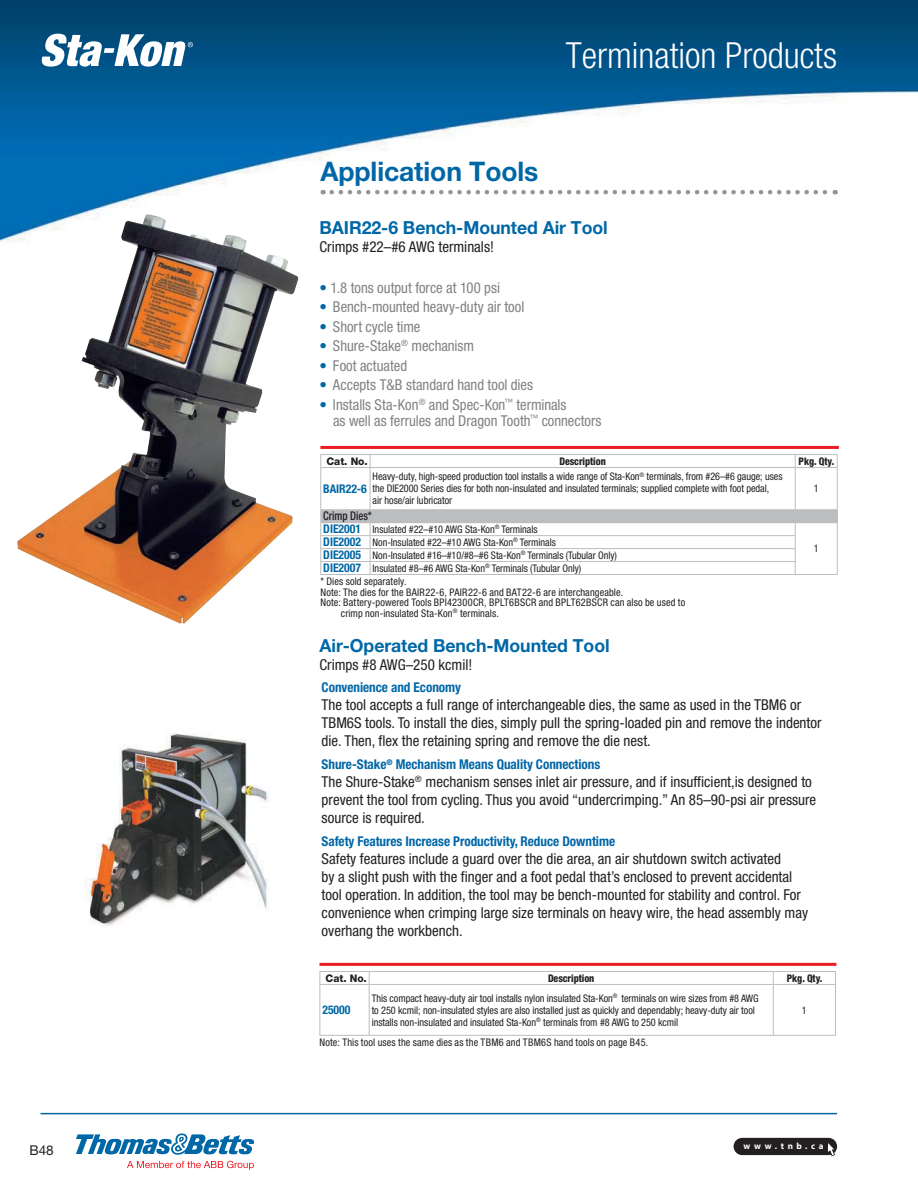
<style>
.page{position:relative;width:918px;height:1188px;background:#fff}
.page>*{position:absolute;margin:0;border:0;box-sizing:border-box;transform-origin:0 0}
.t1{font:300 condensed 36px "Helvetica Neue LT Std";color:#fff}
.t2{font:700 27px "Helvetica Neue LT Std";letter-spacing:-.005em;color:#0067a6}
.t3{font:700 18px "Helvetica Neue LT Std";letter-spacing:-.005em;color:#0067a6}
.t4{font:condensed 15px/18px "Helvetica Neue LT Std";color:#231f20}
.t5{font:condensed 15px/16.5px "Helvetica Neue LT Std";color:#808285}
.t6{font:700 condensed 13.5px "Helvetica Neue LT Std";letter-spacing:-.005em;color:#0067a6}
.t7{font:13.5px "Helvetica Neue LT Std";color:#231f20}
.t8{font:700 condensed 12px "Helvetica Neue LT Std";letter-spacing:-.005em;color:#0067a6}
.t9{font:500 condensed 12px "Helvetica Neue LT Std";letter-spacing:-.005em;color:#231f20;scale:.9 1}
.t10{font:condensed 10.5px/12px "Helvetica Neue LT Std";letter-spacing:-.005em;color:#231f20}
.t11{font:condensed 10.5px "Helvetica Neue LT Std";letter-spacing:.015em;color:#231f20}
.t12{font:800 condensed 10.5px "Helvetica Neue LT Std";letter-spacing:-.005em;color:#231f20;scale:.94 1}
.t13{font:800 10.5px "Helvetica Neue LT Std";letter-spacing:-.005em;color:#231f20}
.t14{font:700 9px "Myriad Pro";letter-spacing:.4em;color:#fff}
.s1{font-weight:700;font-stretch:normal;color:#0067a6}
.s2{font-weight:700;font-size:12px;color:#0067a6}
</style>
<div class="page">
<img style="left:0;top:0;width:918px;height:241px">
<div style="left:734px;top:1138px;width:103px;height:17px;background:#231f20;border-radius:9px"></div>
<svg style="left:827px;top:1143px;width:8px;height:13px"></svg>
<hr style="left:40px;top:1113px;width:797px;height:1px;background:#0067a6">
<svg style="left:41px;top:34px;width:152px;height:33px"></svg>
<svg style="left:127px;top:1161px;width:127px;height:9px"></svg>
<svg style="left:76px;top:1133px;width:178px;height:22px"></svg>
<img style="left:17px;top:214px;width:281px;height:410px">
<img style="left:84px;top:733px;width:185px;height:193px">
<svg style="left:332px;top:190px;width:504px;height:4px"></svg>
<hr style="left:320px;top:446px;width:519px;height:3px;background:#ed1c24">
<svg style="left:321px;top:455px;width:516px;height:119px"></svg>
<div style="left:321px;top:510px;width:516px;height:13px;background:#bbbdc0"></div>
<hr style="left:320px;top:454px;width:50px;height:1px;background:#bbbdc0">
<svg style="left:320px;top:455px;width:1px;height:12px"></svg>
<hr style="left:370px;top:454px;width:425px;height:1px;background:#bbbdc0">
<svg style="left:370px;top:455px;width:1px;height:12px"></svg>
<hr style="left:795px;top:454px;width:43px;height:1px;background:#bbbdc0">
<svg style="left:795px;top:455px;width:1px;height:12px"></svg>
<svg style="left:837px;top:455px;width:1px;height:12px"></svg>
<hr style="left:320px;top:467px;width:50px;height:1px;background:#bbbdc0">
<hr style="left:320px;top:468px;width:1px;height:41px;background:#bbbdc0">
<hr style="left:370px;top:467px;width:425px;height:1px;background:#bbbdc0">
<hr style="left:370px;top:468px;width:1px;height:41px;background:#bbbdc0">
<hr style="left:795px;top:467px;width:43px;height:1px;background:#bbbdc0">
<hr style="left:795px;top:468px;width:1px;height:41px;background:#bbbdc0">
<hr style="left:837px;top:468px;width:1px;height:41px;background:#bbbdc0">
<hr style="left:320px;top:509px;width:50px;height:1px;background:#bbbdc0">
<hr style="left:370px;top:509px;width:468px;height:1px;background:#bbbdc0">
<hr style="left:320px;top:535px;width:50px;height:1px;background:#bbbdc0">
<hr style="left:370px;top:535px;width:426px;height:1px;background:#bbbdc0">
<hr style="left:320px;top:548px;width:50px;height:1px;background:#bbbdc0">
<hr style="left:370px;top:548px;width:426px;height:1px;background:#bbbdc0">
<hr style="left:320px;top:561px;width:50px;height:1px;background:#bbbdc0">
<svg style="left:320px;top:510px;width:1px;height:64px"></svg>
<hr style="left:370px;top:561px;width:426px;height:1px;background:#bbbdc0">
<svg style="left:370px;top:523px;width:1px;height:51px"></svg>
<svg style="left:795px;top:523px;width:1px;height:51px"></svg>
<svg style="left:837px;top:510px;width:1px;height:64px"></svg>
<hr style="left:320px;top:574px;width:518px;height:1px;background:#bbbdc0">
<hr style="left:320px;top:963px;width:516px;height:3px;background:#ed1c24">
<svg style="left:320px;top:971px;width:516px;height:64px"></svg>
<hr style="left:320px;top:984px;width:49px;height:1px;background:#bbbdc0">
<hr style="left:320px;top:985px;width:1px;height:50px;background:#bbbdc0">
<hr style="left:369px;top:984px;width:404px;height:1px;background:#bbbdc0">
<hr style="left:369px;top:985px;width:1px;height:50px;background:#bbbdc0">
<hr style="left:773px;top:984px;width:63px;height:1px;background:#bbbdc0">
<hr style="left:773px;top:985px;width:1px;height:50px;background:#bbbdc0">
<hr style="left:835px;top:985px;width:1px;height:50px;background:#bbbdc0">
<hr style="left:320px;top:1035px;width:516px;height:1px;background:#bbbdc0">
<p class="t7" style="left:29px;top:1142px;width:26px">B48</p>
<h1 class="t1" style="left:566px;top:34px;width:273px">Termination Products</h1>
<h2 class="t2" style="left:320px;top:162px;width:220px">Application Tools</h2>
<p class="t3" style="left:320px;top:222px;width:290px">BAIR22-6 Bench-Mounted Air Tool</p>
<p class="t4" style="left:320px;top:240px;width:176px">Crimps #22–#6 AWG terminals!</p>
<p class="t5" style="left:320px;top:281px;width:182px"><span class="s1">•</span> 1.8 tons output force at 100 psi</p>
<p class="t5" style="left:320px;top:301px;width:206px"><span class="s1">•</span> Bench-mounted heavy-duty air tool</p>
<p class="t5" style="left:320px;top:320px;width:102px"><span class="s1">•</span> Short cycle time</p>
<p class="t5" style="left:320px;top:340px;width:156px"><span class="s1">•</span> Shure-Stake<sup>®</sup> mechanism</p>
<p class="t5" style="left:320px;top:359px;width:89px"><span class="s1">•</span> Foot actuated</p>
<p class="t5" style="left:320px;top:379px;width:215px"><span class="s1">•</span> Accepts T&amp;B standard hand tool dies</p>
<p class="t5" style="left:333px;top:398px;width:270px;text-indent:-14px"><span class="s1">•</span> Installs Sta-Kon<sup>®</sup> and Spec-Kon<sup>™</sup> terminals<br>as well as ferrules and Dragon Tooth<sup>™</sup> connectors</p>
<p class="t13" style="left:327px;top:457px;width:43px">Cat. No.</p>
<p class="t12" style="left:559px;top:457px;width:51px">Description</p>
<p class="t12" style="left:799px;top:457px;width:40px">Pkg. Qty.</p>
<p class="t8" style="left:323px;top:484px;width:45px">BAIR22-6</p>
<p class="t10" style="left:373px;top:472px;width:411px">Heavy-duty, high-speed production tool installs a wide range of Sta-Kon<sup>®</sup> terminals, from #26–#6 gauge; uses the DIE2000 Series dies for both non-insulated and insulated terminals; supplied complete with foot pedal,<br>air hose/air lubricator</p>
<p class="t10" style="left:814px;top:484px;width:6px">1</p>
<p class="t9" style="left:323px;top:512px;width:56px">Crimp Dies*</p>
<p class="t10" style="left:323px;top:524px;width:216px"><span class="s2">DIE2001</span> Insulated #22–#10 AWG Sta-Kon<sup>®</sup> Terminals</p>
<p class="t10" style="left:320px;top:537px;width:298px;line-height:13.2px"><span class="s2">DIE2002</span> Non-Insulated #22–#10 AWG Sta-Kon<sup>®</sup> Terminals<br><span class="s2">DIE2005</span> Non-Insulated #16–#10/#8–#6 Sta-Kon<sup>®</sup> Terminals (Tubular Only)<br><span class="s2">DIE2007</span> Insulated #8–#6 AWG Sta-Kon<sup>®</sup> Terminals (Tubular Only)<br>* Dies sold separately.</p>
<p class="t11" style="left:320px;top:588px;width:304px">Note: The dies for the BAIR22-6, PAIR22-6 and BAT22-6 are interchangeable.</p>
<p class="t11" style="left:320px;top:599px;width:366px">Note: Battery-powered Tools BPI42300CR, BPLT6BSCR and BPLT62BSCR can also be used to</p>
<p class="t10" style="left:341px;top:608px;width:159px">crimp non-insulated Sta-Kon<sup>®</sup> terminals.</p>
<p class="t10" style="left:814px;top:544px;width:6px">1</p>
<p class="t3" style="left:320px;top:639px;width:292px">Air-Operated Bench-Mounted Tool</p>
<p class="t4" style="left:320px;top:658px;width:154px">Crimps #8 AWG–250 kcmil!</p>
<p class="t6" style="left:322px;top:682px;width:141px">Convenience and Economy</p>
<p class="t4" style="left:322px;top:697px;width:501px">The tool accepts a full range of interchangeable dies, the same as used in the TBM6 or<br>TBM6S tools. To install the dies, simply pull the spring-loaded pin and remove the indentor die. Then, flex the retaining spring and remove the die nest.</p>
<p class="t6" style="left:322px;top:759px;width:280px">Shure-Stake<sup>®</sup> Mechanism Means Quality Connections</p>
<p class="t4" style="left:322px;top:775px;width:496px">The Shure-Stake<sup>®</sup> mechanism senses inlet air pressure, and if insufficient,is designed to prevent the tool from cycling. Thus you avoid “undercrimping.” An 85–90-psi air pressure source is required.</p>
<p class="t6" style="left:322px;top:837px;width:295px">Safety Features Increase Productivity, Reduce Downtime</p>
<p class="t4" style="left:322px;top:852px;width:488px">Safety features include a guard over the die area, an air shutdown switch activated<br>by a slight push with the finger and a foot pedal that’s enclosed to prevent accidental tool operation. In addition, the tool may be bench-mounted for stability and control. For convenience when crimping large size terminals on heavy wire, the head assembly may overhang the workbench.</p>
<p class="t13" style="left:326px;top:974px;width:43px">Cat. No.</p>
<p class="t12" style="left:548px;top:974px;width:51px">Description</p>
<p class="t12" style="left:787px;top:974px;width:40px">Pkg. Qty.</p>
<p class="t8" style="left:322px;top:1006px;width:30px">25000</p>
<p class="t10" style="left:372px;top:993px;width:389px">This compact heavy-duty air tool installs nylon insulated Sta-Kon<sup>®</sup> terminals on wire sizes from #8 AWG to 250 kcmil; non-insulated styles are also installed just as quickly and dependably; heavy-duty air tool installs non-insulated and insulated Sta-Kon<sup>®</sup> terminals from #8 AWG to 250 kcmil</p>
<p class="t10" style="left:802px;top:1005px;width:6px">1</p>
<p class="t11" style="left:320px;top:1039px;width:330px">Note: This tool uses the same dies as the TBM6 and TBM6S hand tools on page B45.</p>
<p class="t14" style="left:743px;top:1141px;width:82px">www.tnb.ca</p>
</div>
